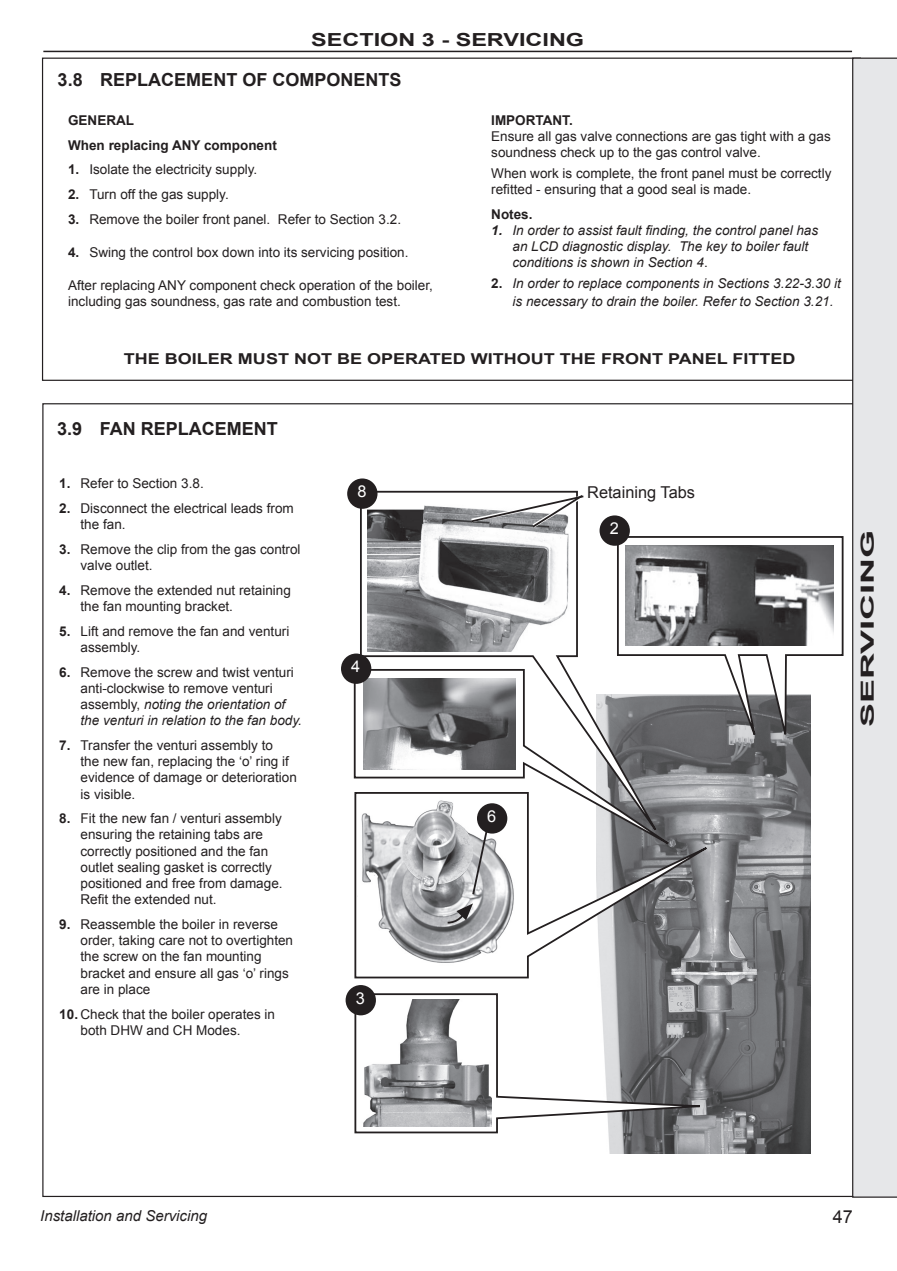
<style>
.page{position:relative;width:897px;height:1271px;background:#fff}
.page>*{position:absolute;margin:0;border:0;box-sizing:border-box;transform-origin:0 0}
.t1{font:700 18px/39.2px "Arial";color:#231f20;scale:1.3 1}
.t2{font:700 18px "Arial";color:#231f20}
.t3{font:700 18px "Arial";color:#231f20;scale:2 1}
.t4{font:18px "Arial";color:#231f20}
.t5{font:16.35px "Arial";color:#231f20}
.t6{font:16.35px "Arial";color:#fff}
.t7{font:700 15px "Arial";color:#231f20;scale:1.2 1}
.t8{font:italic 15px "Arial";color:#231f20}
.t9{font:13.5px/16.2px "Arial";color:#231f20}
.t10{font:italic 13.5px/16.2px "Arial";color:#231f20}
.t11{font:700 13.5px/24.8px "Arial";color:#231f20}
.s1{font-weight:700}
.s2{font-style:normal}
.s3{font-weight:700;font-style:normal}
.s4{font-style:italic}
</style>
<div class="page">
<hr style="left:43px;top:51px;width:808px;height:1px;background:#231f20">
<img style="left:600px;top:756px;width:210px;height:397px">
<svg style="left:360px;top:490px;width:270px;height:178px"></svg>
<img style="left:367px;top:503px;width:206px;height:148px">
<svg style="left:615px;top:535px;width:229px;height:221px"></svg>
<img style="left:625px;top:545px;width:208px;height:100px">
<div style="left:599px;top:515px;width:30px;height:30px;background:#231f20;border-radius:50%"></div>
<svg style="left:353px;top:668px;width:350px;height:123px"></svg>
<img style="left:363px;top:678px;width:152px;height:91px">
<div style="left:341px;top:653px;width:30px;height:31px;background:#231f20;border-radius:50%"></div>
<svg style="left:354px;top:791px;width:384px;height:188px"></svg>
<img style="left:357px;top:796px;width:161px;height:174px">
<div style="left:477px;top:803px;width:30px;height:30px;background:#231f20;border-radius:50%"></div>
<div style="left:347px;top:478px;width:30px;height:31px;background:#231f20;border-radius:50%"></div>
<svg style="left:467px;top:491px;width:120px;height:40px"></svg>
<svg style="left:445px;top:822px;width:45px;height:102px"></svg>
<svg style="left:353px;top:992px;width:380px;height:142px"></svg>
<img style="left:360px;top:999px;width:131px;height:127px">
<div style="left:345px;top:985px;width:31px;height:30px;background:#231f20;border-radius:50%"></div>
<div style="left:851px;top:58px;width:45px;height:1139px;background:#e6e7e9"></div>
<h1 class="t1" style="left:58px;top:21px;width:406px;text-indent:253px">SECTION 3 - SERVICING<br>3.8 REPLACEMENT OF COMPONENTS</h1>
<p class="t11" style="left:68px;top:108px;width:210px">GENERAL<br>When replacing ANY component</p>
<p class="t9" style="left:68px;top:161px;width:191px"><span class="s1">1.</span> Isolate the electricity supply.</p>
<p class="t9" style="left:68px;top:186px;width:162px"><span class="s1">2.</span> Turn off the gas supply.</p>
<p class="t9" style="left:68px;top:211px;width:334px"><span class="s1">3.</span> Remove the boiler front panel. Refer to Section 3.2.</p>
<p class="t9" style="left:68px;top:244px;width:342px"><span class="s1">4.</span> Swing the control box down into its servicing position.</p>
<p class="t9" style="left:68px;top:277px;width:366px">After replacing ANY component check operation of the boiler, including gas soundness, gas rate and combustion test.</p>
<p class="t11" style="left:491px;top:108px;width:83px">IMPORTANT.</p>
<p class="t9" style="left:491px;top:128px;width:341px">Ensure all gas valve connections are gas tight with a gas soundness check up to the gas control valve.</p>
<p class="t9" style="left:491px;top:165px;width:341px">When work is complete, the front panel must be correctly refitted - ensuring that a good seal is made.</p>
<p class="t11" style="left:491px;top:202px;width:43px">Notes.</p>
<p class="t10" style="left:512px;top:222px;width:307px;text-indent:-21px"><span class="s1">1.</span> In order to assist fault finding, the control panel has an LCD diagnostic display. The key to boiler fault conditions is shown in Section 4<span class="s2">.</span></p>
<p class="t10" style="left:512px;top:274px;width:329px;line-height:18px;text-indent:-21px"><span class="s3">2.</span> In order to replace components in Sections 3.22-3.30 it is necessary to drain the boiler. Refer to Section 3.21.</p>
<p class="t7" style="left:124px;top:349px;width:561px">THE BOILER MUST NOT BE OPERATED WITHOUT THE FRONT PANEL FITTED</p>
<h1 class="t2" style="left:57px;top:417px;width:222px">3.9 FAN REPLACEMENT</h1>
<p class="t9" style="left:59px;top:475px;width:146px"><span class="s1">1.</span> Refer to Section 3.8.</p>
<p class="t9" style="left:80px;top:500px;width:215px;text-indent:-21px"><span class="s1">2.</span> Disconnect the electrical leads from the fan.</p>
<p class="t9" style="left:80px;top:541px;width:221px;text-indent:-21px"><span class="s1">3.</span> Remove the clip from the gas control valve outlet.</p>
<p class="t9" style="left:80px;top:582px;width:212px;text-indent:-21px"><span class="s1">4.</span> Remove the extended nut retaining the fan mounting bracket.</p>
<p class="t9" style="left:80px;top:623px;width:210px;text-indent:-21px"><span class="s1">5.</span> Lift and remove the fan and venturi assembly.</p>
<p class="t9" style="left:80px;top:664px;width:223px;text-indent:-21px"><span class="s1">6.</span> Remove the screw and twist venturi anti-clockwise to remove venturi assembly, <span class="s4">noting the orientation of the venturi in relation to the fan body.</span></p>
<p class="t9" style="left:80px;top:737px;width:218px;text-indent:-21px"><span class="s1">7.</span> Transfer the venturi assembly to<br>the new fan, replacing the ‘o’ ring if evidence of damage or deterioration is visible.</p>
<p class="t9" style="left:80px;top:810px;width:203px;text-indent:-21px"><span class="s1">8.</span> Fit the new fan / venturi assembly ensuring the retaining tabs are correctly positioned and the fan outlet sealing gasket is correctly positioned and free from damage.<br>Refit the extended nut.</p>
<p class="t9" style="left:80px;top:916px;width:214px;text-indent:-21px"><span class="s1">9.</span> Reassemble the boiler in reverse order, taking care not to overtighten the screw on the fan mounting bracket and ensure all gas ‘o’ rings are in place</p>
<p class="t9" style="left:80px;top:1005px;width:196px;text-indent:-21px"><span class="s1">10.</span> Check that the boiler operates in both DHW and CH Modes.</p>
<p class="t6" style="left:357px;top:480px;width:11px">8</p>
<p class="t5" style="left:587px;top:481px;width:109px">Retaining Tabs</p>
<p class="t6" style="left:351px;top:655px;width:11px">4</p>
<p class="t6" style="left:355px;top:987px;width:11px">3</p>
<p class="t6" style="left:487px;top:805px;width:11px">6</p>
<p class="t6" style="left:609px;top:517px;width:11px">2</p>
<h1 class="t3" style="left:854px;top:727px;width:100px;rotate:-90deg">SERVICING</h1>
<p class="t8" style="left:40px;top:1205px;width:168px">Installation and Servicing</p>
<h1 class="t4" style="left:832px;top:1204px;width:22px">47</h1>
</div>
